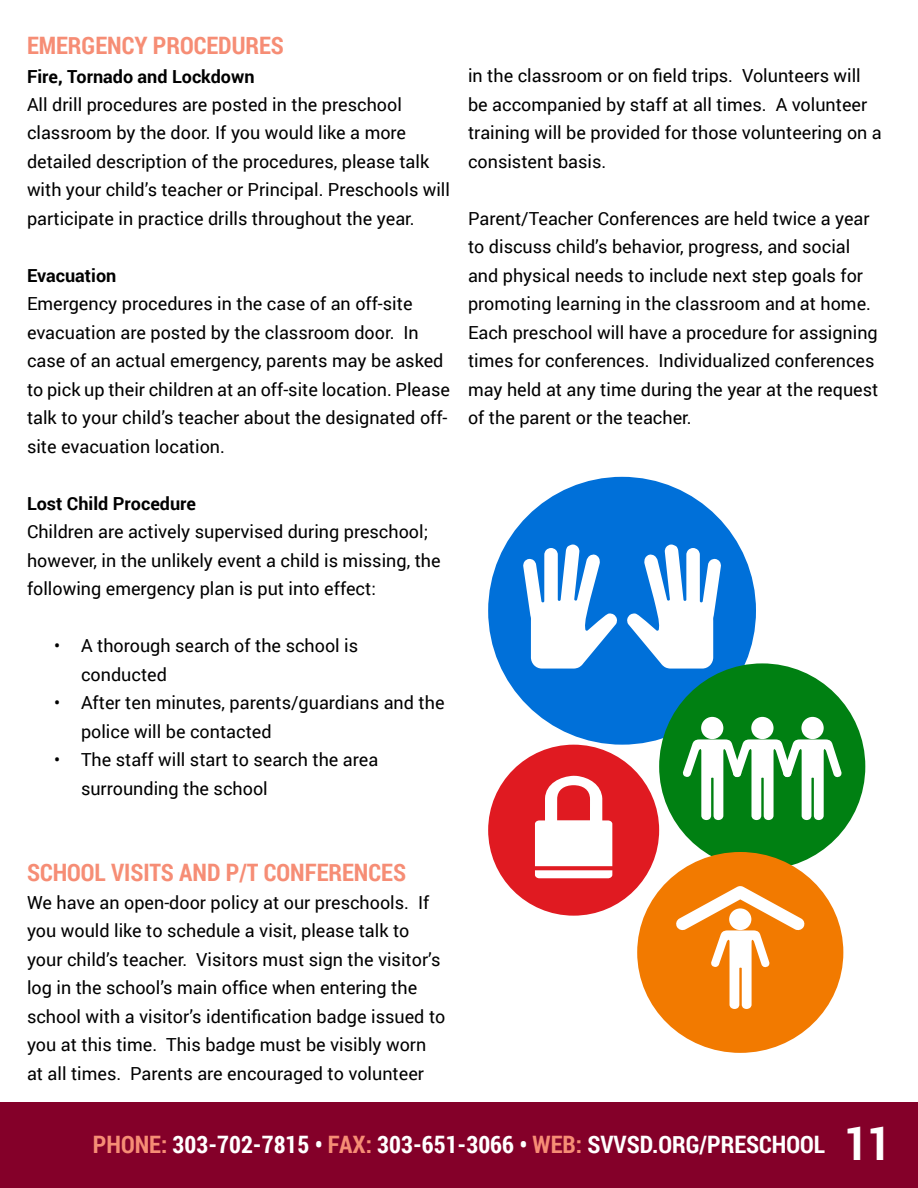
<style>
.page{position:relative;width:918px;height:1188px;background:#fff}
.page>*{position:absolute;margin:0;border:0;box-sizing:border-box;transform-origin:0 0}
.t1{font:700 46.5px "Roboto Condensed";color:#fff}
.t2{font:700 24px "Roboto Condensed";color:#fff}
.t3{font:700 24px "Roboto Condensed";color:#f68d75}
.t4{font:18px/28.5px "Roboto";color:#000}
.t5{font:700 18px "Roboto";color:#000}
.s1{color:#f68d75}
</style>
<div class="page">
<div style="left:0;top:1102px;width:918px;height:86px;background:#840029"></div>
<div style="left:488px;top:477px;width:268px;height:268px;background:#0070d9;border-radius:50%"></div>
<svg style="left:523px;top:545px;width:94px;height:124px"></svg>
<svg style="left:627px;top:545px;width:94px;height:124px"></svg>
<div style="left:488px;top:745px;width:171px;height:171px;background:#e01a21;border-radius:50%"></div>
<svg style="left:535px;top:776px;width:77px;height:102px"></svg>
<div style="left:659px;top:663px;width:206px;height:207px;background:#008012;border-radius:50%"></div>
<div style="left:701px;top:717px;width:22px;height:22px;background:#fff;border-radius:50%"></div>
<div style="left:751px;top:717px;width:23px;height:22px;background:#fff;border-radius:50%"></div>
<svg style="left:683px;top:739px;width:159px;height:81px"></svg>
<div style="left:801px;top:717px;width:23px;height:22px;background:#fff;border-radius:50%"></div>
<div style="left:637px;top:852px;width:206px;height:201px;background:#f27a00;border-radius:50%"></div>
<svg style="left:676px;top:886px;width:129px;height:123px"></svg>
<div style="left:729px;top:908px;width:22px;height:22px;background:#fff;border-radius:50%"></div>
<h2 class="t3" style="left:27px;top:29px;width:258px">EMERGENCY PROCEDURES</h2>
<p class="t5" style="left:27px;top:63px;width:229px">Fire, Tornado and Lockdown</p>
<p class="t4" style="left:27px;top:90px;width:424px">All drill procedures are posted in the preschool classroom by the door. If you would like a more detailed description of the procedures, please talk with your child’s teacher or Principal. Preschools will participate in practice drills throughout the year.</p>
<p class="t5" style="left:27px;top:263px;width:91px">Evacuation</p>
<p class="t4" style="left:27px;top:289px;width:425px">Emergency procedures in the case of an off-site evacuation are posted by the classroom door. In case of an actual emergency, parents may be asked to pick up their children at an off-site location. Please talk to your child’s teacher about the designated off&shy;site evacuation location.</p>
<p class="t5" style="left:27px;top:491px;width:170px">Lost Child Procedure</p>
<p class="t4" style="left:27px;top:517px;width:415px">Children are actively supervised during preschool; however, in the unlikely event a child is missing, the following emergency plan is put into effect:</p>
<p class="t4" style="left:81px;top:631px;width:279px;text-indent:-27px">• A thorough search of the school is conducted</p>
<p class="t4" style="left:81px;top:688px;width:365px;text-indent:-27px">• After ten minutes, parents/guardians and the police will be contacted</p>
<p class="t4" style="left:81px;top:745px;width:299px;text-indent:-27px">• The staff will start to search the area surrounding the school</p>
<p class="t4" style="left:468px;top:61px;width:415px">in the classroom or on field trips. Volunteers will be accompanied by staff at all times. A volunteer training will be provided for those volunteering on a consistent basis.</p>
<p class="t4" style="left:468px;top:204px;width:412px">Parent/Teacher Conferences are held twice a year to discuss child’s behavior, progress, and social and physical needs to include next step goals for promoting learning in the classroom and at home.<br>Each preschool will have a procedure for assigning times for conferences. Individualized conferences may held at any time during the year at the request of the parent or the teacher.</p>
<h2 class="t3" style="left:27px;top:855px;width:381px">SCHOOL VISITS AND P/T CONFERENCES</h2>
<p class="t4" style="left:27px;top:888px;width:420px">We have an open-door policy at our preschools. If you would like to schedule a visit, please talk to your child’s teacher. Visitors must sign the visitor’s log in the school’s main office when entering the school with a visitor’s identification badge issued to you at this time. This badge must be visibly worn at all times. Parents are encouraged to volunteer</p>
<h2 class="t2" style="left:93px;top:1127px;width:734px"><span class="s1">PHONE:</span> 303-702-7815 • <span class="s1">FAX:</span> 303-651-3066 • <span class="s1">WEB:</span> SVVSD.ORG/PRESCHOOL</h2>
<h1 class="t1" style="left:845px;top:1111px;width:48px">11</h1>
</div>
